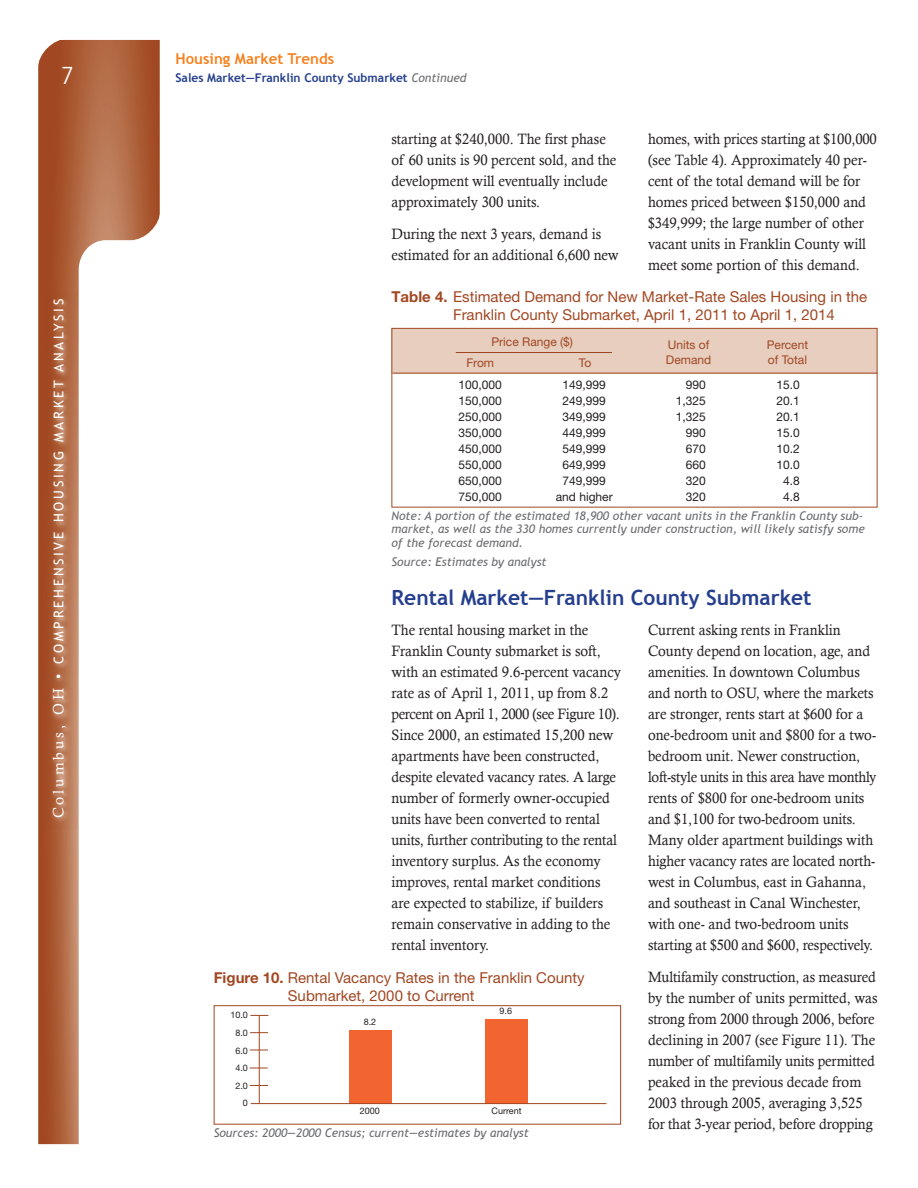
<style>
.page{position:relative;width:918px;height:1188px;background:#fff}
.page>*{position:absolute;margin:0;border:0;box-sizing:border-box;transform-origin:0 0}
.t1{font:300 27px "Rotis Sans Serif";color:#fff}
.level2{font:700 21px "Trebuchet MS";color:#253f8e}
.t2{font:15px/21px "Calisto";color:#231f20;scale:.95 1}
.t3{font:15px/18px "Helvetica Neue";color:#a14722}
.level2-2{font:700 15px "Trebuchet MS";color:#f58220}
.t4{font:13.5px "Trebuchet MS";letter-spacing:.2em;color:#fff}
.t5{font:italic 12px/13.5px "Trebuchet MS";color:#6c6d70}
.level2-3{font:12px "Helvetica Neue";color:#231f20}
.t6{font:12px "Helvetica Neue";color:#a14722}
.level2-4{font:700 12px "Trebuchet MS";color:#253f8e}
.t7{font:9px "Helvetica Neue";color:#231f20}
.s1{font-family:"Calisto";font-size:15px}
.s2{font-weight:400;font-style:italic;color:#6c6d70}
.s3{font-weight:700}
</style>
<div class="page">
<svg style="left:38px;top:40px;width:122px;height:1104px;background:#af633f"></svg>
<svg style="left:79px;top:240px;width:81px;height:904px"></svg>
<svg style="left:38px;top:39px;width:30px;height:30px"></svg>
<svg style="left:130px;top:210px;width:30px;height:36px"></svg>
<img style="left:46px;top:290px;width:31px;height:539px">
<div style="left:392px;top:328px;width:486px;height:46px;background:#e7cebe"></div>
<div style="left:392px;top:328px;width:486px;height:180px;border:1px solid #a14722"></div>
<hr style="left:393px;top:373px;width:485px;height:1px;background:#a14722">
<hr style="left:456px;top:352px;width:156px;height:1px;background:#a14722">
<div style="left:214px;top:1005px;width:407px;height:120px;border:1px solid #a14722"></div>
<div style="left:349px;top:1030px;width:42px;height:73px;background:#f26430"></div>
<div style="left:485px;top:1019px;width:43px;height:84px;background:#f26430"></div>
<hr style="left:251px;top:1103px;width:355px;height:1px;background:#a14722">
<hr style="left:259px;top:1016px;width:1px;height:88px;background:#a14722">
<svg style="left:250px;top:1050px;width:18px;height:1px"></svg>
<svg style="left:250px;top:1015px;width:18px;height:1px"></svg>
<svg style="left:250px;top:1085px;width:18px;height:1px"></svg>
<svg style="left:250px;top:1032px;width:18px;height:1px"></svg>
<svg style="left:250px;top:1068px;width:18px;height:1px"></svg>
<h1 class="t1" style="left:61px;top:60px;width:14px">7</h1>
<p class="t4" style="left:51px;top:818px;width:521px;rotate:-90deg"><span class="s1">Columbus, OH •</span> COMPREHENSIVE HOUSING MARKET ANALYSIS</p>
<p class="level2-2" style="left:176px;top:49px;width:160px">Housing Market Trends</p>
<p class="level2-4" style="left:176px;top:70px;width:293px">Sales Market—Franklin County Submarket <span class="s2">Continued</span></p>
<p class="t2" style="left:392px;top:128px;width:238px">starting at $240,000. The first phase of 60 units is 90 percent sold, and the development will eventually include approximately 300 units.</p>
<p class="t2" style="left:392px;top:223px;width:241px">During the next 3 years, demand is estimated for an additional 6,600 new</p>
<p class="t2" style="left:648px;top:128px;width:242px">homes, with prices starting at $100,000 (see Table 4). Approximately 40 per&shy;cent of the total demand will be for homes priced between $150,000 and $349,999; the large number of other vacant units in Franklin County will meet some portion of this demand.</p>
<p class="t3" style="left:453px;top:287px;width:416px;text-indent:-62px"><span class="s3">Table 4.</span> Estimated Demand for New Market-Rate Sales Housing in the<br>Franklin County Submarket, April 1, 2011 to April 1, 2014</p>
<p class="t6" style="left:492px;top:334px;width:83px">Price Range ($)</p>
<p class="t6" style="left:668px;top:337px;width:43px">Units of</p>
<p class="t6" style="left:767px;top:337px;width:43px">Percent</p>
<p class="t6" style="left:466px;top:356px;width:29px">From</p>
<p class="t6" style="left:579px;top:356px;width:14px">To</p>
<p class="t6" style="left:666px;top:353px;width:47px">Demand</p>
<p class="t6" style="left:768px;top:353px;width:41px">of Total</p>
<p class="level2-3" style="left:458px;top:377px;width:45px">100,000</p>
<p class="level2-3" style="left:563px;top:377px;width:45px">149,999</p>
<p class="level2-3" style="left:686px;top:377px;width:22px">990</p>
<p class="level2-3" style="left:776px;top:377px;width:25px">15.0</p>
<p class="level2-3" style="left:458px;top:393px;width:45px">150,000</p>
<p class="level2-3" style="left:563px;top:393px;width:45px">249,999</p>
<p class="level2-3" style="left:676px;top:393px;width:32px">1,325</p>
<p class="level2-3" style="left:776px;top:393px;width:25px">20.1</p>
<p class="level2-3" style="left:458px;top:409px;width:45px">250,000</p>
<p class="level2-3" style="left:563px;top:409px;width:45px">349,999</p>
<p class="level2-3" style="left:676px;top:409px;width:32px">1,325</p>
<p class="level2-3" style="left:776px;top:409px;width:25px">20.1</p>
<p class="level2-3" style="left:458px;top:425px;width:45px">350,000</p>
<p class="level2-3" style="left:563px;top:425px;width:45px">449,999</p>
<p class="level2-3" style="left:686px;top:425px;width:22px">990</p>
<p class="level2-3" style="left:776px;top:425px;width:25px">15.0</p>
<p class="level2-3" style="left:458px;top:441px;width:45px">450,000</p>
<p class="level2-3" style="left:563px;top:441px;width:45px">549,999</p>
<p class="level2-3" style="left:686px;top:441px;width:22px">670</p>
<p class="level2-3" style="left:776px;top:441px;width:25px">10.2</p>
<p class="level2-3" style="left:458px;top:457px;width:45px">550,000</p>
<p class="level2-3" style="left:563px;top:457px;width:45px">649,999</p>
<p class="level2-3" style="left:686px;top:457px;width:22px">660</p>
<p class="level2-3" style="left:776px;top:457px;width:25px">10.0</p>
<p class="level2-3" style="left:458px;top:473px;width:45px">650,000</p>
<p class="level2-3" style="left:563px;top:473px;width:45px">749,999</p>
<p class="level2-3" style="left:686px;top:473px;width:22px">320</p>
<p class="level2-3" style="left:783px;top:473px;width:18px">4.8</p>
<p class="level2-3" style="left:458px;top:489px;width:45px">750,000</p>
<p class="level2-3" style="left:556px;top:489px;width:58px">and higher</p>
<p class="level2-3" style="left:686px;top:489px;width:22px">320</p>
<p class="level2-3" style="left:783px;top:489px;width:18px">4.8</p>
<p class="t5" style="left:392px;top:509px;width:475px">Note: A portion of the estimated 18,900 other vacant units in the Franklin County sub&shy;market, as well as the 330 homes currently under construction, will likely satisfy some of the forecast demand.</p>
<p class="t5" style="left:392px;top:555px;width:157px">Source: Estimates by analyst</p>
<p class="level2" style="left:392px;top:584px;width:422px">Rental Market—Franklin County Submarket</p>
<p class="t2" style="left:648px;top:619px;width:242px">Current asking rents in Franklin County depend on location, age, and amenities. In downtown Columbus and north to OSU, where the markets are stronger, rents start at $600 for a one-bedroom unit and $800 for a two&shy;bedroom unit. Newer construction, loft-style units in this area have monthly rents of $800 for one-bedroom units and $1,100 for two-bedroom units.<br>Many older apartment buildings with higher vacancy rates are located north&shy;west in Columbus, east in Gahanna, and southeast in Canal Winchester, with one- and two-bedroom units starting at $500 and $600, respectively.</p>
<p class="t2" style="left:648px;top:966px;width:243px">Multifamily construction, as measured by the number of units permitted, was strong from 2000 through 2006, before declining in 2007 (see Figure 11). The number of multifamily units permitted peaked in the previous decade from 2003 through 2005, averaging 3,525 for that 3-year period, before dropping</p>
<p class="t2" style="left:392px;top:619px;width:243px">The rental housing market in the Franklin County submarket is soft, with an estimated 9.6-percent vacancy rate as of April 1, 2011, up from 8.2 percent on April 1, 2000 (see Figure 10).<br>Since 2000, an estimated 15,200 new apartments have been constructed, despite elevated vacancy rates. A large number of formerly owner-occupied units have been converted to rental units, further contributing to the rental inventory surplus. As the economy improves, rental market conditions are expected to stabilize, if builders remain conservative in adding to the rental inventory.</p>
<p class="t3" style="left:288px;top:969px;width:298px;text-indent:-74px"><span class="s3">Figure 10.</span> Rental Vacancy Rates in the Franklin County<br>Submarket, 2000 to Current</p>
<p class="t7" style="left:500px;top:1006px;width:14px">9.6</p>
<p class="t7" style="left:230px;top:1010px;width:19px">10.0</p>
<p class="t7" style="left:235px;top:1027px;width:14px">8.0</p>
<p class="t7" style="left:235px;top:1045px;width:14px">6.0</p>
<p class="t7" style="left:235px;top:1063px;width:14px">4.0</p>
<p class="t7" style="left:235px;top:1080px;width:14px">2.0</p>
<p class="t7" style="left:243px;top:1098px;width:7px">0</p>
<p class="t7" style="left:364px;top:1017px;width:14px">8.2</p>
<p class="t7" style="left:360px;top:1106px;width:22px">2000</p>
<p class="t7" style="left:492px;top:1106px;width:32px">Current</p>
<p class="t5" style="left:214px;top:1126px;width:317px">Sources: 2000—2000 Census; current—estimates by analyst</p>
</div>
